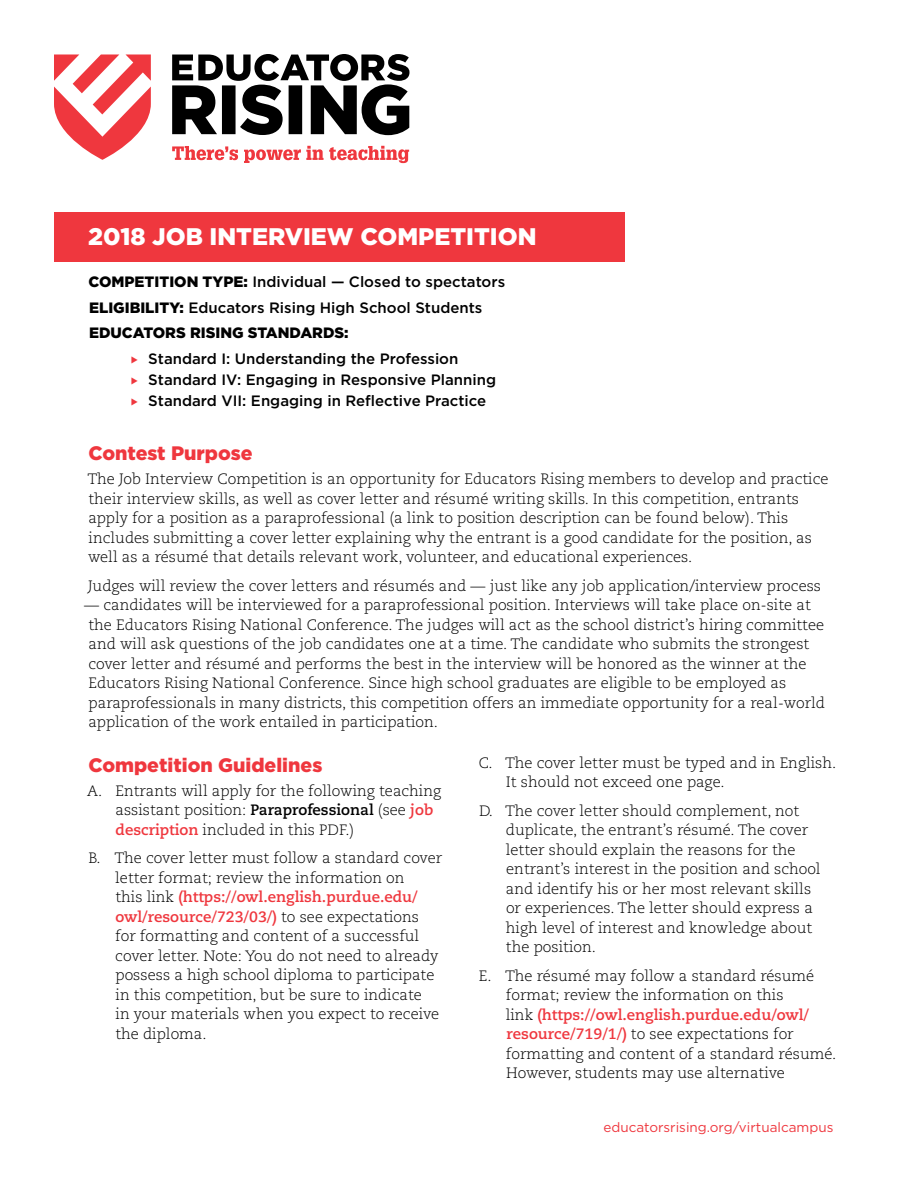
<style>
.page{position:relative;width:918px;height:1188px;background:#fff}
.page>*{position:absolute;margin:0;border:0;box-sizing:border-box;transform-origin:0 0}
.t1{font:900 24px "Gotham";color:#fff}
.t2{font:900 19.5px "Gotham";color:#ef373e}
.t3{font:300 15px/19.5px "Caecilia LT Std";color:#000}
.t4{font:500 15px/25.5px "Gotham";color:#000}
.t5{font:700 15px/19.5px "Caecilia LT Pro 75";color:#ef373e}
.t6{font:900 15px "Gotham";color:#000}
.t7{font:13.5px "Gotham";color:#ef373e}
.s1{font-weight:900}
.s2{font-family:"Caecilia LT Pro 75";font-weight:700}
.s3{font-family:"Caecilia LT Pro 75";font-weight:700;color:#ef373e}
.s4{font-family:"Caecilia LT Std";font-weight:300;color:#000}
</style>
<div class="page">
<div style="left:54px;top:212px;width:571px;height:50px;background:#ef373e"></div>
<svg style="left:172px;top:146px;width:237px;height:17px"></svg>
<svg style="left:172px;top:54px;width:237px;height:81px"></svg>
<svg style="left:54px;top:54px;width:97px;height:106px"></svg>
<h1 class="t1" style="left:88px;top:220px;width:429px">2018 JOB INTERVIEW COMPETITION</h1>
<p class="t4" style="left:88px;top:269px;width:418px"><span class="s1">COMPETITION TYPE:</span> Individual — Closed to spectators<br><span class="s1">ELIGIBILITY:</span> Educators Rising High School Students<br><span class="s1">EDUCATORS RISING</span></p>
<p class="t6" style="left:248px;top:323px;width:102px">STANDARDS:</p>
<p class="t4" style="left:148px;top:348px;width:349px;line-height:21px">Standard I: Understanding the Profession<br>Standard IV: Engaging in Responsive Planning<br>Standard VII: Engaging in Reflective Practice</p>
<h2 class="t2" style="left:88px;top:440px;width:166px">CONTEST PURPOSE</h2>
<p class="t3" style="left:88px;top:470px;width:743px">The Job Interview Competition is an opportunity for Educators Rising members to develop and practice their interview skills, as well as cover letter and résumé writing skills. In this competition, entrants apply for a position as a paraprofessional (a link to position description can be found below). This includes submitting a cover letter explaining why the entrant is a good candidate for the position, as well as a résumé that details relevant work, volunteer, and educational experiences.</p>
<p class="t3" style="left:88px;top:576px;width:734px">Judges will review the cover letters and résumés and — just like any job application/interview process</p>
<p class="t3" style="left:84px;top:596px;width:742px">— candidates will be interviewed for a paraprofessional position. Interviews will take place on-site at the Educators Rising National Conference. The judges will act as the school district’s hiring committee and will ask questions of the job candidates one at a time. The candidate who submits the strongest cover letter and résumé and performs the best in the interview will be honored as the winner at the Educators Rising National Conference. Since high school graduates are eligible to be employed as paraprofessionals in many districts, this competition offers an immediate opportunity for a real-world application of the work entailed in participation.</p>
<h2 class="t2" style="left:88px;top:751px;width:236px">COMPETITION GUIDELINES</h2>
<p class="t3" style="left:115px;top:781px;width:327px;text-indent:-28px">A. Entrants will apply for the following teaching assistant position: <span class="s2">Paraprofessional</span> (see <span class="s3">job description</span> included in this PDF.)</p>
<p class="t3" style="left:115px;top:849px;width:328px;text-indent:-27px">B. The cover letter must follow a standard cover letter format; review the information on</p>
<p class="t5" style="left:115px;top:887px;width:305px"><span class="s4">this link</span> (https://owl.english.purdue.edu/ owl/resource/723/03/) <span class="s4">to see expectations</span></p>
<p class="t3" style="left:115px;top:927px;width:326px">for formatting and content of a successful cover letter. Note: You do not need to already possess a high school diploma to participate in this competition, but be sure to indicate in your materials when you expect to receive the diploma.</p>
<p class="t3" style="left:506px;top:753px;width:332px;text-indent:-27px">C. The cover letter must be typed and in English.<br>It should not exceed one page.</p>
<p class="t3" style="left:506px;top:801px;width:316px;text-indent:-27px">D. The cover letter should complement, not duplicate, the entrant’s résumé. The cover letter should explain the reasons for the entrant’s interest in the position and school and identify his or her most relevant skills or experiences. The letter should express a high level of interest and knowledge about the position.</p>
<p class="t3" style="left:479px;top:966px;width:337px;text-align:center">E. The résumé may follow a standard résumé format; review the information on this</p>
<p class="t5" style="left:506px;top:1004px;width:305px"><span class="s4">link</span> (https://owl.english.purdue.edu/owl/</p>
<p class="t3" style="left:506px;top:1025px;width:332px"><span class="s3">resource/719/1/)</span> to see expectations for formatting and content of a standard résumé.<br>However, students may use alternative</p>
<p class="t7" style="left:603px;top:1119px;width:231px">educatorsrising.org/virtualcampus</p>
</div>
